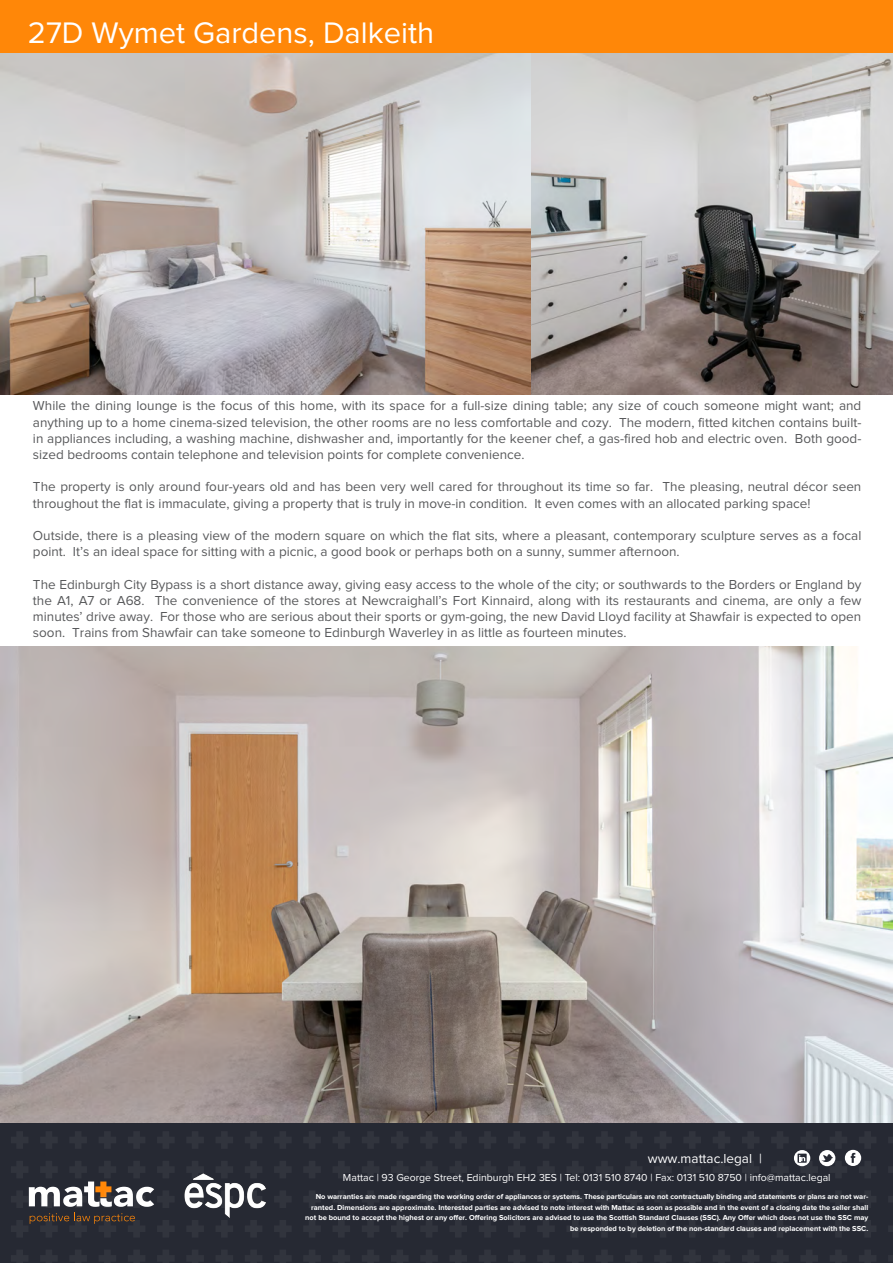
<style>
.page{position:relative;width:893px;height:1263px;background:#fff}
.page>*{position:absolute;margin:0;border:0;box-sizing:border-box;transform-origin:0 0}
.t1{font:30.9px "Proxima Nova";color:#fff}
.t2{font:13.5px/16.2px "Proxima Nova";color:#58595b;text-align:justify}
.t3{font:13.5px "Proxima Nova";color:#fff}
.t4{font:10.5px "Proxima Nova";color:#fff}
.t5{font:700 7.5px/10.5px "Proxima Nova";color:#fff;text-align:right}
</style>
<div class="page">
<img style="left:1px;top:647px;width:891px;height:477px">
<img style="left:530px;top:52px;width:362px;height:342px">
<img style="left:1px;top:52px;width:529px;height:342px">
<div style="left:0;top:0;width:893px;height:52px;background:#ff8708"></div>
<div style="left:0;top:1124px;width:893px;height:139px;background:#262933"></div>
<svg style="left:421px;top:1250px;width:16px;height:13px"></svg>
<svg style="left:362px;top:1250px;width:17px;height:13px"></svg>
<svg style="left:304px;top:1250px;width:16px;height:13px"></svg>
<svg style="left:245px;top:1250px;width:17px;height:13px"></svg>
<svg style="left:187px;top:1250px;width:16px;height:13px"></svg>
<svg style="left:128px;top:1250px;width:17px;height:13px"></svg>
<svg style="left:70px;top:1250px;width:16px;height:13px"></svg>
<svg style="left:11px;top:1250px;width:17px;height:13px"></svg>
<svg style="left:333px;top:1250px;width:17px;height:13px"></svg>
<svg style="left:275px;top:1250px;width:16px;height:13px"></svg>
<svg style="left:216px;top:1250px;width:17px;height:13px"></svg>
<svg style="left:158px;top:1250px;width:16px;height:13px"></svg>
<svg style="left:99px;top:1250px;width:17px;height:13px"></svg>
<svg style="left:41px;top:1250px;width:16px;height:13px"></svg>
<svg style="left:391px;top:1250px;width:17px;height:13px"></svg>
<svg style="left:421px;top:1220px;width:16px;height:17px"></svg>
<svg style="left:362px;top:1220px;width:17px;height:17px"></svg>
<svg style="left:304px;top:1220px;width:16px;height:17px"></svg>
<svg style="left:245px;top:1231px;width:17px;height:6px"></svg>
<svg style="left:187px;top:1231px;width:16px;height:6px"></svg>
<svg style="left:333px;top:1220px;width:17px;height:17px"></svg>
<svg style="left:275px;top:1220px;width:16px;height:17px"></svg>
<svg style="left:216px;top:1231px;width:17px;height:6px"></svg>
<svg style="left:391px;top:1220px;width:17px;height:17px"></svg>
<svg style="left:421px;top:1191px;width:16px;height:17px"></svg>
<svg style="left:362px;top:1191px;width:17px;height:17px"></svg>
<svg style="left:304px;top:1191px;width:16px;height:17px"></svg>
<svg style="left:333px;top:1191px;width:17px;height:17px"></svg>
<svg style="left:280px;top:1191px;width:11px;height:17px"></svg>
<svg style="left:391px;top:1191px;width:17px;height:17px"></svg>
<svg style="left:421px;top:1161px;width:16px;height:17px"></svg>
<svg style="left:362px;top:1161px;width:17px;height:17px"></svg>
<svg style="left:304px;top:1161px;width:16px;height:17px"></svg>
<svg style="left:333px;top:1161px;width:17px;height:17px"></svg>
<svg style="left:280px;top:1161px;width:11px;height:17px"></svg>
<svg style="left:391px;top:1161px;width:17px;height:17px"></svg>
<svg style="left:421px;top:1132px;width:16px;height:16px"></svg>
<svg style="left:362px;top:1132px;width:17px;height:16px"></svg>
<svg style="left:304px;top:1132px;width:16px;height:16px"></svg>
<svg style="left:245px;top:1132px;width:17px;height:16px"></svg>
<svg style="left:187px;top:1132px;width:16px;height:16px"></svg>
<svg style="left:128px;top:1132px;width:17px;height:16px"></svg>
<svg style="left:70px;top:1132px;width:16px;height:16px"></svg>
<svg style="left:11px;top:1132px;width:17px;height:16px"></svg>
<svg style="left:333px;top:1132px;width:17px;height:16px"></svg>
<svg style="left:275px;top:1132px;width:16px;height:16px"></svg>
<svg style="left:216px;top:1132px;width:17px;height:16px"></svg>
<svg style="left:158px;top:1132px;width:16px;height:16px"></svg>
<svg style="left:99px;top:1132px;width:17px;height:16px"></svg>
<svg style="left:41px;top:1132px;width:16px;height:16px"></svg>
<svg style="left:391px;top:1132px;width:17px;height:16px"></svg>
<svg style="left:889px;top:1256px;width:4px;height:5px"></svg>
<svg style="left:830px;top:1250px;width:17px;height:13px"></svg>
<svg style="left:772px;top:1250px;width:16px;height:13px"></svg>
<svg style="left:713px;top:1250px;width:17px;height:13px"></svg>
<svg style="left:655px;top:1250px;width:16px;height:13px"></svg>
<svg style="left:596px;top:1250px;width:17px;height:13px"></svg>
<svg style="left:538px;top:1250px;width:16px;height:13px"></svg>
<svg style="left:479px;top:1250px;width:17px;height:13px"></svg>
<svg style="left:801px;top:1250px;width:17px;height:13px"></svg>
<svg style="left:742px;top:1250px;width:17px;height:13px"></svg>
<svg style="left:684px;top:1250px;width:17px;height:13px"></svg>
<svg style="left:625px;top:1250px;width:17px;height:13px"></svg>
<svg style="left:567px;top:1250px;width:17px;height:13px"></svg>
<svg style="left:508px;top:1250px;width:17px;height:13px"></svg>
<svg style="left:450px;top:1250px;width:17px;height:13px"></svg>
<svg style="left:859px;top:1250px;width:17px;height:13px"></svg>
<svg style="left:889px;top:1226px;width:4px;height:6px"></svg>
<svg style="left:830px;top:1220px;width:17px;height:17px"></svg>
<svg style="left:772px;top:1220px;width:16px;height:17px"></svg>
<svg style="left:713px;top:1220px;width:17px;height:17px"></svg>
<svg style="left:655px;top:1220px;width:16px;height:17px"></svg>
<svg style="left:596px;top:1220px;width:17px;height:17px"></svg>
<svg style="left:538px;top:1220px;width:16px;height:17px"></svg>
<svg style="left:479px;top:1220px;width:17px;height:17px"></svg>
<svg style="left:801px;top:1220px;width:17px;height:17px"></svg>
<svg style="left:742px;top:1220px;width:17px;height:17px"></svg>
<svg style="left:684px;top:1220px;width:17px;height:17px"></svg>
<svg style="left:625px;top:1220px;width:17px;height:17px"></svg>
<svg style="left:567px;top:1220px;width:17px;height:17px"></svg>
<svg style="left:508px;top:1220px;width:17px;height:17px"></svg>
<svg style="left:450px;top:1220px;width:17px;height:17px"></svg>
<svg style="left:859px;top:1220px;width:17px;height:17px"></svg>
<svg style="left:889px;top:1196px;width:4px;height:6px"></svg>
<svg style="left:830px;top:1191px;width:17px;height:17px"></svg>
<svg style="left:772px;top:1191px;width:16px;height:17px"></svg>
<svg style="left:713px;top:1191px;width:17px;height:17px"></svg>
<svg style="left:655px;top:1191px;width:16px;height:17px"></svg>
<svg style="left:596px;top:1191px;width:17px;height:17px"></svg>
<svg style="left:538px;top:1191px;width:16px;height:17px"></svg>
<svg style="left:479px;top:1191px;width:17px;height:17px"></svg>
<svg style="left:801px;top:1191px;width:17px;height:17px"></svg>
<svg style="left:742px;top:1191px;width:17px;height:17px"></svg>
<svg style="left:684px;top:1191px;width:17px;height:17px"></svg>
<svg style="left:625px;top:1191px;width:17px;height:17px"></svg>
<svg style="left:567px;top:1191px;width:17px;height:17px"></svg>
<svg style="left:508px;top:1191px;width:17px;height:17px"></svg>
<svg style="left:450px;top:1191px;width:17px;height:17px"></svg>
<svg style="left:859px;top:1191px;width:17px;height:17px"></svg>
<svg style="left:889px;top:1167px;width:4px;height:5px"></svg>
<svg style="left:713px;top:1161px;width:17px;height:17px"></svg>
<svg style="left:655px;top:1161px;width:16px;height:17px"></svg>
<svg style="left:596px;top:1161px;width:17px;height:17px"></svg>
<svg style="left:538px;top:1161px;width:16px;height:17px"></svg>
<svg style="left:479px;top:1161px;width:17px;height:17px"></svg>
<svg style="left:742px;top:1161px;width:17px;height:17px"></svg>
<svg style="left:684px;top:1161px;width:17px;height:17px"></svg>
<svg style="left:625px;top:1161px;width:17px;height:17px"></svg>
<svg style="left:567px;top:1161px;width:17px;height:17px"></svg>
<svg style="left:508px;top:1161px;width:17px;height:17px"></svg>
<svg style="left:450px;top:1161px;width:17px;height:17px"></svg>
<svg style="left:889px;top:1137px;width:4px;height:6px"></svg>
<svg style="left:713px;top:1132px;width:17px;height:16px"></svg>
<svg style="left:655px;top:1132px;width:16px;height:16px"></svg>
<svg style="left:596px;top:1132px;width:17px;height:16px"></svg>
<svg style="left:538px;top:1132px;width:16px;height:16px"></svg>
<svg style="left:479px;top:1132px;width:17px;height:16px"></svg>
<svg style="left:742px;top:1132px;width:17px;height:16px"></svg>
<svg style="left:684px;top:1132px;width:17px;height:16px"></svg>
<svg style="left:625px;top:1132px;width:17px;height:16px"></svg>
<svg style="left:567px;top:1132px;width:17px;height:16px"></svg>
<svg style="left:508px;top:1132px;width:17px;height:16px"></svg>
<svg style="left:450px;top:1132px;width:17px;height:16px"></svg>
<svg style="left:772px;top:1132px;width:104px;height:46px"></svg>
<svg style="left:11px;top:1161px;width:163px;height:76px"></svg>
<img style="left:172px;top:1161px;width:108px;height:70px">
<p class="t1" style="left:28px;top:19px;width:408px">27D Wymet Gardens, Dalkeith</p>
<p class="t2" style="left:33px;top:398px;width:830px">While the dining lounge is the focus of this home, with its space for a full-size dining table; any size of couch someone might want; and anything up to a home cinema-sized television, the other rooms are no less comfortable and cozy. The modern, fitted kitchen contains built&shy;in appliances including, a washing machine, dishwasher and, importantly for the keener chef, a gas-fired hob and electric oven. Both good&shy;sized bedrooms contain telephone and television points for complete convenience.</p>
<p class="t2" style="left:33px;top:479px;width:830px">The property is only around four-years old and has been very well cared for throughout its time so far. The pleasing, neutral décor seen throughout the flat is immaculate, giving a property that is truly in move-in condition. It even comes with an allocated parking space!</p>
<p class="t2" style="left:33px;top:528px;width:830px">Outside, there is a pleasing view of the modern square on which the flat sits, where a pleasant, contemporary sculpture serves as a focal point. It’s an ideal space for sitting with a picnic, a good book or perhaps both on a sunny, summer afternoon.</p>
<p class="t2" style="left:33px;top:577px;width:830px">The Edinburgh City Bypass is a short distance away, giving easy access to the whole of the city; or southwards to the Borders or England by the A1, A7 or A68. The convenience of the stores at Newcraighall’s Fort Kinnaird, along with its restaurants and cinema, are only a few minutes’ drive away. For those who are serious about their sports or gym-going, the new David Lloyd facility at Shawfair is expected to open soon. Trains from Shawfair can take someone to Edinburgh Waverley in as little as fourteen minutes.</p>
<p class="t3" style="left:648px;top:1153px;width:116px">www.mattac.legal |</p>
<p class="t4" style="left:343px;top:1172px;width:489px">Mattac | 93 George Street, Edinburgh EH2 3ES | Tel: 0131 510 8740 | Fax: 0131 510 8750 | info@mattac.legal</p>
<p class="t5" style="left:305px;top:1192px;width:565px">No warranties are made regarding the working order of appliances or systems. These particulars are not contractually binding and statements or plans are not war&shy;ranted. Dimensions are approximate. Interested parties are advised to note interest with Mattac as soon as possible and in the event of a closing date the seller shall not be bound to accept the highest or any offer. Offering Solicitors are advised to use the Scottish Standard Clauses (SSC). Any Offer which does not use the SSC may be responded to by deletion of the non-standard clauses and replacement with the SSC.</p>
</div>
